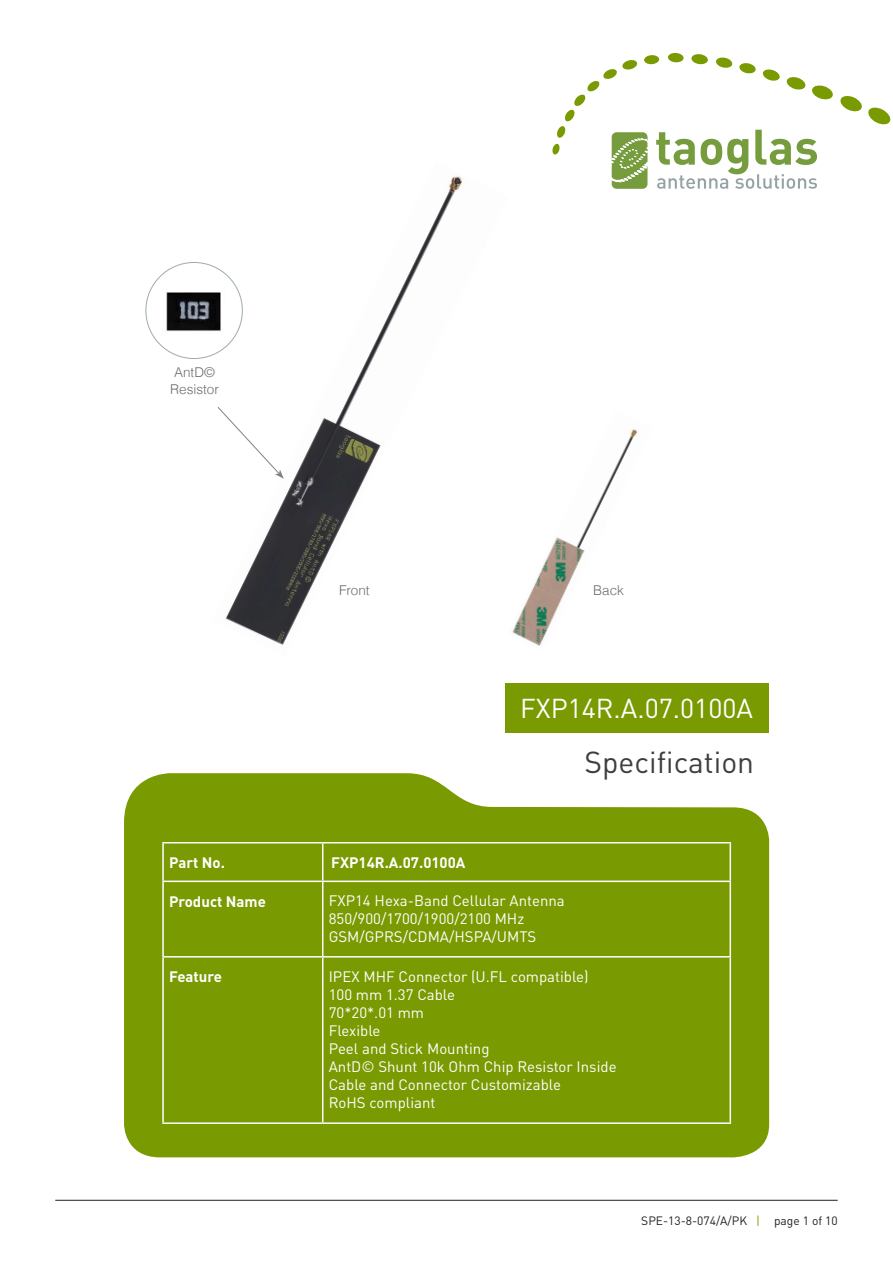
<style>
.page{position:relative;width:893px;height:1263px;background:#fff}
.page>*{position:absolute;margin:0;border:0;box-sizing:border-box;transform-origin:0 0}
.t1{font:30px "DIN";color:#3e3e3f}
.t2{font:27px "DIN";color:#fff}
.t3{font:15px "DIN";color:#fff}
.t4{font:700 15px "DIN";color:#fff}
.t5{font:300 13.5px "Helvetica";color:#6c6d70}
.t6{font:12px "DIN";color:#231f20}
.s1{color:#7a9a01}
</style>
<div class="page">
<hr style="left:55px;top:1200px;width:783px;height:1px;background:#231f20">
<div style="left:644px;top:55px;width:15px;height:9px;background:#7a9a01;border-radius:50%"></div>
<svg style="left:656px;top:54px;width:235px;height:135px"></svg>
<svg style="left:552px;top:59px;width:96px;height:130px"></svg>
<div style="left:505px;top:684px;width:264px;height:49px;background:#7a9a01"></div>
<svg style="left:124px;top:773px;width:645px;height:384px;background:#8ca824"></svg>
<div style="left:164px;top:843px;width:566px;height:279px;background:#7a9a01"></div>
<div style="left:323px;top:843px;width:407px;height:38px;background:#7a9a01"></div>
<hr style="left:162px;top:880px;width:161px;height:2px;background:#fff">
<hr style="left:323px;top:880px;width:408px;height:2px;background:#fff">
<hr style="left:162px;top:956px;width:161px;height:1px;background:#fff">
<hr style="left:323px;top:956px;width:408px;height:1px;background:#fff">
<hr style="left:162px;top:842px;width:161px;height:1px;background:#fff">
<hr style="left:162px;top:843px;width:2px;height:37px;background:#fff">
<hr style="left:323px;top:842px;width:408px;height:1px;background:#fff">
<hr style="left:322px;top:843px;width:1px;height:37px;background:#fff">
<hr style="left:730px;top:843px;width:1px;height:37px;background:#fff">
<hr style="left:162px;top:882px;width:2px;height:74px;background:#fff">
<hr style="left:322px;top:882px;width:1px;height:74px;background:#fff">
<hr style="left:730px;top:882px;width:1px;height:74px;background:#fff">
<hr style="left:162px;top:957px;width:2px;height:165px;background:#fff">
<hr style="left:322px;top:957px;width:1px;height:165px;background:#fff">
<hr style="left:730px;top:957px;width:1px;height:165px;background:#fff">
<hr style="left:162px;top:1122px;width:161px;height:2px;background:#fff">
<hr style="left:323px;top:1122px;width:408px;height:2px;background:#fff">
<img style="left:212px;top:176px;width:251px;height:469px">
<img style="left:512px;top:429px;width:126px;height:217px">
<div style="left:146px;top:262px;width:96px;height:96px;background:#fff;border-radius:50%"></div>
<img style="left:166px;top:292px;width:55px;height:39px">
<svg style="left:217px;top:406px;width:67px;height:73px"></svg>
<p class="t5" style="left:174px;top:361px;width:42px">AntD©</p>
<p class="t5" style="left:170px;top:378px;width:50px">Resistor</p>
<p class="t5" style="left:339px;top:580px;width:32px">Front</p>
<p class="t5" style="left:593px;top:580px;width:32px">Back</p>
<p class="t2" style="left:520px;top:691px;width:234px">FXP14R.A.07.0100A</p>
<p class="t1" style="left:585px;top:744px;width:171px">Specification</p>
<p class="t4" style="left:169px;top:853px;width:57px">Part No.</p>
<p class="t4" style="left:331px;top:853px;width:136px">FXP14R.A.07.0100A</p>
<p class="t4" style="left:169px;top:891px;width:98px">Product Name</p>
<p class="t3" style="left:329px;top:891px;width:238px">FXP14 Hexa-Band Cellular Antenna</p>
<p class="t3" style="left:329px;top:909px;width:197px">850/900/1700/1900/2100 MHz</p>
<p class="t3" style="left:329px;top:927px;width:209px">GSM/GPRS/CDMA/HSPA/UMTS</p>
<p class="t4" style="left:169px;top:967px;width:55px">Feature</p>
<p class="t3" style="left:329px;top:967px;width:261px">IPEX MHF Connector (U.FL compatible)</p>
<p class="t3" style="left:329px;top:985px;width:128px">100 mm 1.37 Cable</p>
<p class="t3" style="left:329px;top:1003px;width:97px">70*20*.01 mm</p>
<p class="t3" style="left:329px;top:1021px;width:53px">Flexible</p>
<p class="t3" style="left:329px;top:1039px;width:162px">Peel and Stick Mounting</p>
<p class="t3" style="left:329px;top:1057px;width:289px">AntD© Shunt 10k Ohm Chip Resistor Inside</p>
<p class="t3" style="left:329px;top:1075px;width:234px">Cable and Connector Customizable</p>
<p class="t3" style="left:329px;top:1093px;width:108px">RoHS compliant</p>
<p class="t6" style="left:641px;top:1213px;width:198px">SPE-13-8-074/A/PK <span class="s1">|</span> page 1 of 10</p>
</div>
